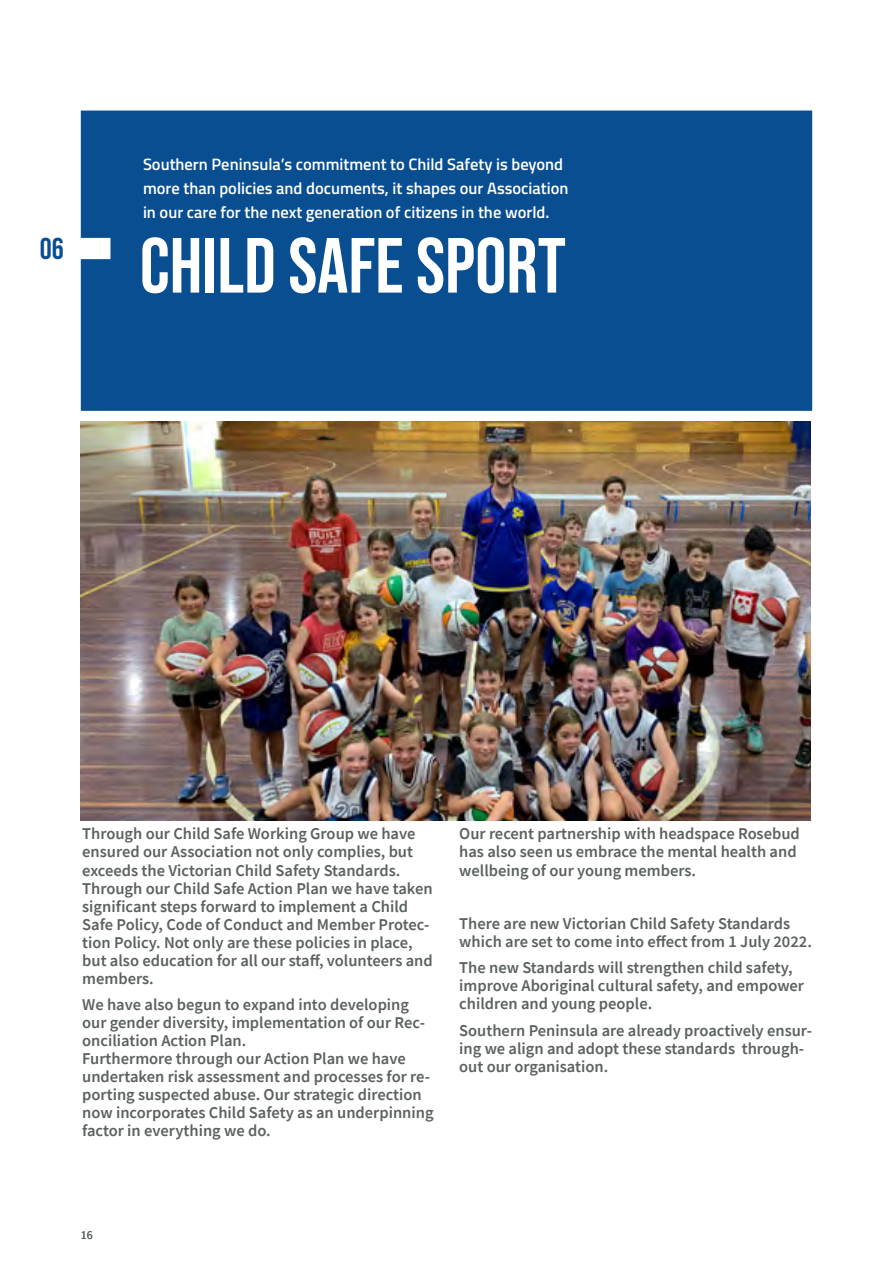
<style>
.page{position:relative;width:893px;height:1263px;background:#fff}
.page>*{position:absolute;margin:0;border:0;box-sizing:border-box;transform-origin:0 0}
.t1{font:78px "Bebas Neue";color:#fff}
.t2{font:30px "Bebas Neue";color:#084e91}
.t3{font:600 16.5px/18px "Source Sans Pro";color:#5a615f}
.t4{font:600 16.5px/24px "Titillium Web";color:#fff}
.t5{font:12px "Source Sans Pro";color:#5a615f}
</style>
<div class="page">
<div style="left:81px;top:111px;width:731px;height:300px;background:#084e91"></div>
<img style="left:81px;top:422px;width:730px;height:399px">
<h2 class="t2" style="left:40px;top:232px;width:25px">06</h2>
<p class="t4" style="left:143px;top:151px;width:427px">Southern Peninsula’s commitment to Child Safety is beyond more than policies and documents, it shapes our Association in our care for the next generation of citizens in the world.</p>
<h1 class="t1" style="left:140px;top:221px;width:428px">CHILD SAFE SPORT</h1>
<p class="t3" style="left:82px;top:825px;width:352px">Through our Child Safe Working Group we have ensured our Association not only complies, but exceeds the Victorian Child Safety Standards.<br>Through our Child Safe Action Plan we have taken significant steps forward to implement a Child Safe Policy, Code of Conduct and Member Protec&shy;tion Policy. Not only are these policies in place, but also education for all our staff, volunteers and members.</p>
<p class="t3" style="left:82px;top:995px;width:353px">We have also begun to expand into developing our gender diversity, implementation of our Rec&shy;onciliation Action Plan.<br>Furthermore through our Action Plan we have undertaken risk assessment and processes for re&shy;porting suspected abuse. Our strategic direction now incorporates Child Safety as an underpinning factor in everything we do.</p>
<p class="t3" style="left:459px;top:825px;width:342px">Our recent partnership with headspace Rosebud has also seen us embrace the mental health and wellbeing of our young members.</p>
<p class="t3" style="left:459px;top:914px;width:354px">There are new Victorian Child Safety Standards which are set to come into effect from 1 July 2022.</p>
<p class="t3" style="left:459px;top:958px;width:346px">The new Standards will strengthen child safety, improve Aboriginal cultural safety, and empower children and young people.</p>
<p class="t3" style="left:459px;top:1021px;width:354px">Southern Peninsula are already proactively ensur&shy;ing we align and adopt these standards through&shy;out our organisation.</p>
<p class="t5" style="left:81px;top:1227px;width:13px">16</p>
</div>
